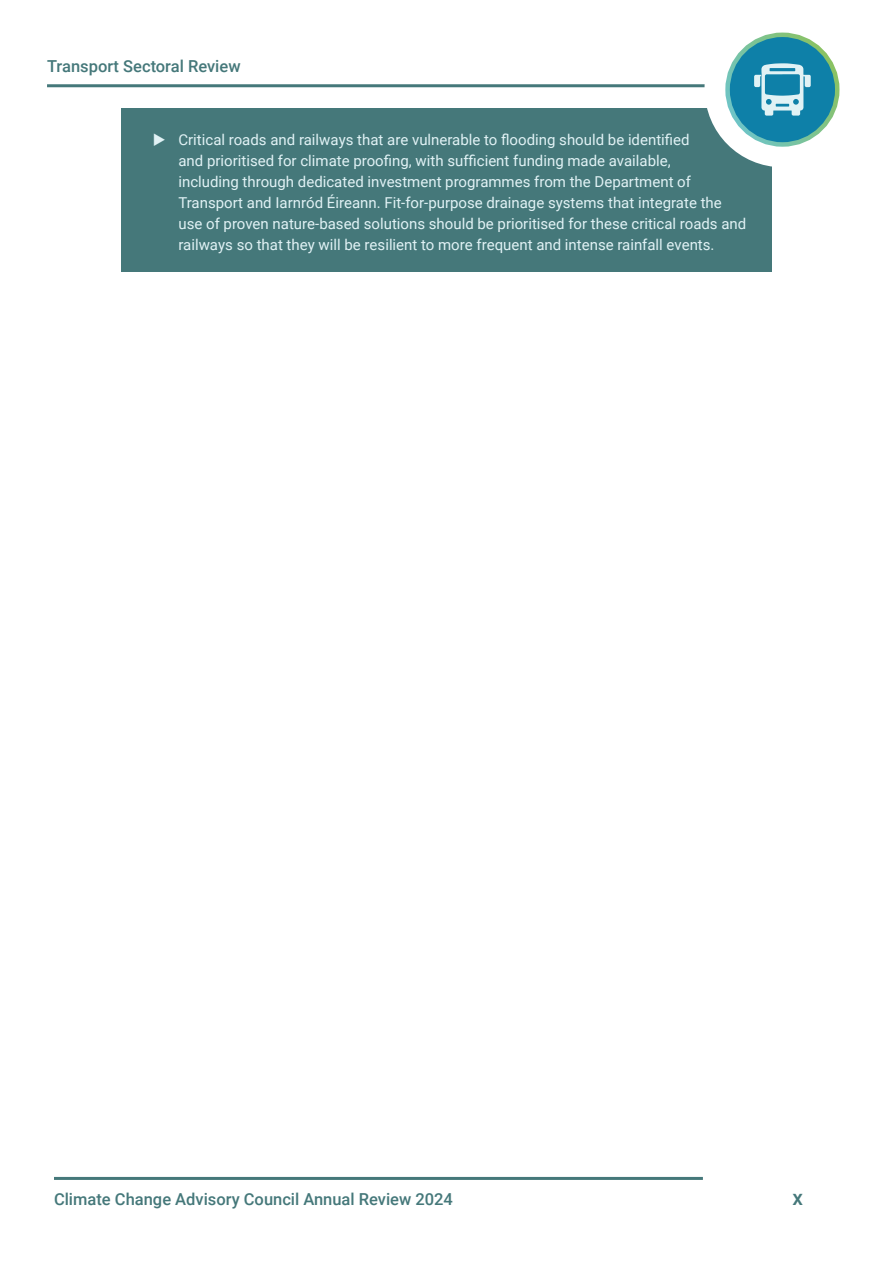
<style>
.page{position:relative;width:893px;height:1263px;background:#fff}
.page>*{position:absolute;margin:0;border:0;box-sizing:border-box;transform-origin:0 0}
.t1{font:500 21px "Roboto";color:#45787a}
.t2{font:500 16.5px "Roboto";color:#45787a}
.t3{font:15px/21px "Roboto";color:#e1f2f5}
</style>
<div class="page">
<hr style="left:54px;top:1177px;width:649px;height:3px;background:#45787a">
<hr style="left:47px;top:84px;width:658px;height:3px;background:#45787a">
<div style="left:121px;top:108px;width:651px;height:164px;background:#45787a"></div>
<div style="left:705px;top:12px;width:155px;height:155px;background:#fff;border-radius:50%"></div>
<div style="left:728px;top:35px;width:109px;height:109px;background:#0e80a8;border-radius:50%"></div>
<svg style="left:754px;top:63px;width:57px;height:53px"></svg>
<div style="left:725px;top:33px;width:114px;height:114px;border:4px solid #fff;border-radius:50%"></div>
<p class="t2" style="left:47px;top:54px;width:195px">Transport Sectoral Review</p>
<p class="t3" style="left:178px;top:129px;width:569px">Critical roads and railways that are vulnerable to flooding should be identified<br>and prioritised for climate proofing, with sufficient funding made available,<br>including through dedicated investment programmes from the Department of Transport and Iarnród Éireann. Fit-for-purpose drainage systems that integrate the use of proven nature-based solutions should be prioritised for these critical roads and railways so that they will be resilient to more frequent and intense rainfall events.</p>
<p class="t2" style="left:54px;top:1188px;width:400px">Climate Change Advisory Council Annual Review 2024</p>
<h1 class="t1" style="left:792px;top:1183px;width:12px">x</h1>
</div>
